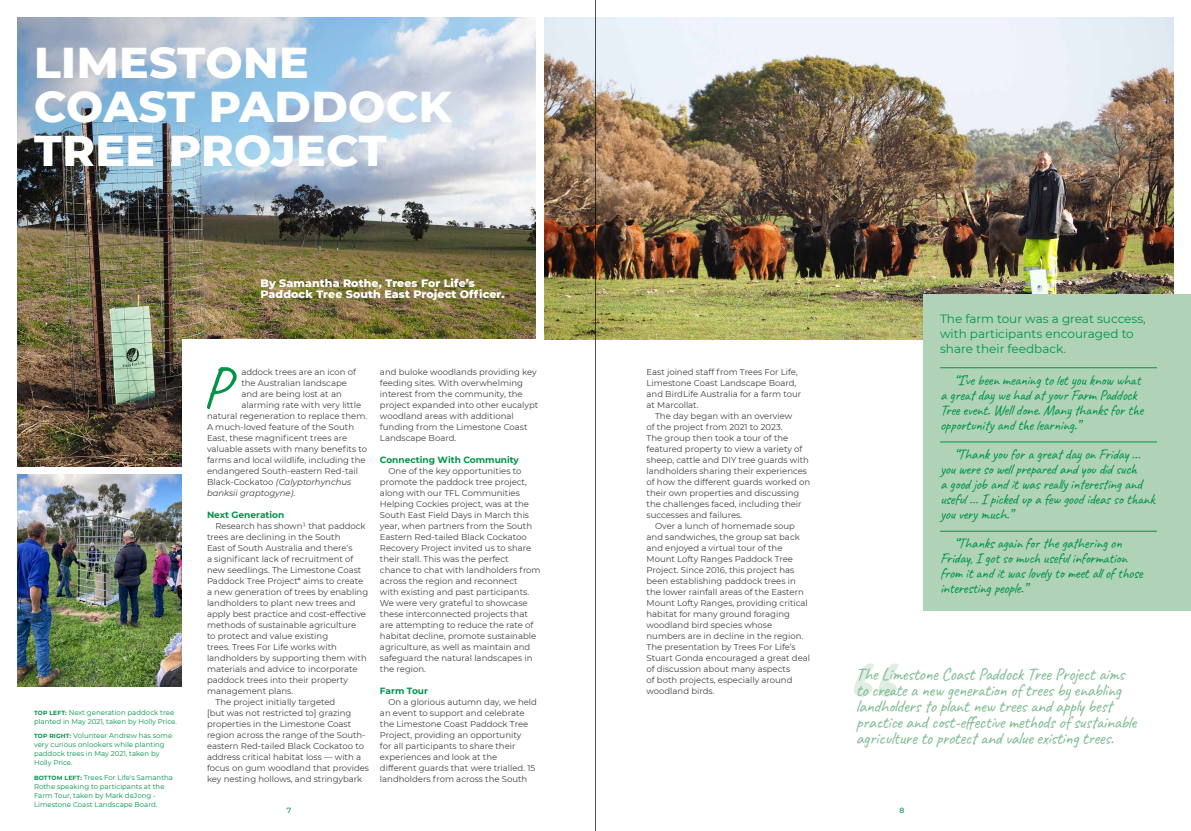
<style>
.page{position:relative;width:1191px;height:831px;background:#fff}
.page>*{position:absolute;margin:0;border:0;box-sizing:border-box;transform-origin:0 0}
.t1{font:59px "Caveat";color:#009448}
.t2{font:800 44px/44px "Montserrat";letter-spacing:.01em;color:#fff}
.t3{font:18px/16px "Caveat";letter-spacing:-.025em;color:#80bd92}
.t4{font:15px/15px "Caveat";letter-spacing:-.025em;color:#009448}
.t5{font:12px/15px "Montserrat";color:#009448}
.t6{font:800 11px/11px "Montserrat";letter-spacing:.01em;color:#fff}
.t7{font:700 9px "Montserrat";color:#009448}
.t8{font:8.5px/11px "Montserrat";color:#414042}
.t9{font:italic 8.5px "Montserrat";color:#414042}
.t10{font:500 7.5px "Montserrat";color:#009448}
.t11{font:7px/9px "Montserrat";color:#009448}
.s1{font-weight:700;font-size:6px}
.s2{font-style:normal}
</style>
<div class="page">
<img style="left:17px;top:17px;width:519px;height:449px">
<div style="left:181px;top:339px;width:414px;height:492px;background:#fff"></div>
<svg style="left:854px;top:663px;width:44px;height:34px"></svg>
<img style="left:544px;top:17px;width:630px;height:322px">
<div style="left:923px;top:294px;width:268px;height:316px;background:#b0d3b8"></div>
<hr style="left:940px;top:367px;width:217px;height:1px;background:#009448">
<hr style="left:940px;top:441px;width:217px;height:1px;background:#009448">
<hr style="left:940px;top:531px;width:217px;height:1px;background:#009448">
<img style="left:17px;top:475px;width:164px;height:211px">
<hr style="left:595px;top:0;width:1px;height:831px;background:#000">
<h2 class="t2" style="left:34px;top:38px;width:419px">LIMESTONE<br>COAST PADDOCK<br>TREE PROJECT</h2>
<p class="t11" style="left:34px;top:707px;width:144px"><span class="s1">TOP LEFT:</span> Next generation paddock tree planted in May 2021, taken by Holly Price.</p>
<p class="t11" style="left:34px;top:731px;width:140px"><span class="s1">TOP RIGHT:</span> Volunteer Andrew has some very curious onlookers while planting paddock trees in May 2021, taken by<br>Holly Price.</p>
<p class="t11" style="left:34px;top:772px;width:141px"><span class="s1">BOTTOM LEFT:</span> Trees For Life's Samantha Rothe speaking to participants at the Farm Tour, taken by Mark deJong - Limestone Coast Landscape Board.</p>
<p class="t6" style="left:260px;top:277px;width:246px">By Samantha Rothe, Trees For Life’s<br>Paddock Tree South East Project Officer.</p>
<h1 class="t1" style="left:202px;top:349px;width:29px">P</h1>
<p class="t8" style="left:241px;top:366px;width:116px">addock trees are an icon of</p>
<p class="t8" style="left:241px;top:377px;width:107px">the Australian landscape</p>
<p class="t8" style="left:241px;top:388px;width:102px">and are being lost at an</p>
<p class="t8" style="left:241px;top:399px;width:121px">alarming rate with very little</p>
<p class="t8" style="left:207px;top:410px;width:162px">natural regeneration to replace them.</p>
<p class="t8" style="left:207px;top:421px;width:149px">A much-loved feature of the South</p>
<p class="t8" style="left:207px;top:432px;width:142px">East, these magnificent trees are</p>
<p class="t8" style="left:207px;top:443px;width:162px">valuable assets with many benefits to</p>
<p class="t8" style="left:207px;top:454px;width:160px">farms and local wildlife, including the</p>
<p class="t8" style="left:207px;top:465px;width:152px">endangered South-eastern Red-tail</p>
<p class="t9" style="left:207px;top:476px;width:146px"><span class="s2">Black-Cockatoo</span> (Calyptorhynchus</p>
<p class="t9" style="left:207px;top:487px;width:90px">banksii graptogyne)<span class="s2">.</span></p>
<p class="t7" style="left:207px;top:508px;width:79px">Next Generation</p>
<p class="t8" style="left:215px;top:520px;width:152px">Research has shown¹ that paddock</p>
<p class="t8" style="left:207px;top:531px;width:135px">trees are declining in the South</p>
<p class="t8" style="left:207px;top:542px;width:147px">East of South Australia and there’s</p>
<p class="t8" style="left:207px;top:553px;width:148px">a significant lack of recruitment of</p>
<p class="t8" style="left:207px;top:564px;width:156px">new seedlings. The Limestone Coast</p>
<p class="t8" style="left:207px;top:575px;width:158px">Paddock Tree Project* aims to create</p>
<p class="t8" style="left:207px;top:586px;width:163px">a new generation of trees by enabling</p>
<p class="t8" style="left:207px;top:597px;width:150px">landholders to plant new trees and</p>
<p class="t8" style="left:207px;top:608px;width:160px">apply best practice and cost-effective</p>
<p class="t8" style="left:207px;top:619px;width:151px">methods of sustainable agriculture</p>
<p class="t8" style="left:207px;top:630px;width:123px">to protect and value existing</p>
<p class="t8" style="left:207px;top:641px;width:131px">trees. Trees For Life works with</p>
<p class="t8" style="left:207px;top:652px;width:161px">landholders by supporting them with</p>
<p class="t8" style="left:207px;top:663px;width:152px">materials and advice to incorporate</p>
<p class="t8" style="left:207px;top:674px;width:143px">paddock trees into their property</p>
<p class="t8" style="left:207px;top:685px;width:88px">management plans.</p>
<p class="t8" style="left:215px;top:696px;width:121px">The project initially targeted</p>
<p class="t8" style="left:207px;top:707px;width:146px">[but was not restricted to] grazing</p>
<p class="t8" style="left:207px;top:718px;width:146px">properties in the Limestone Coast</p>
<p class="t8" style="left:207px;top:729px;width:160px">region across the range of the South-</p>
<p class="t8" style="left:207px;top:740px;width:159px">eastern Red-tailed Black Cockatoo to</p>
<p class="t8" style="left:207px;top:751px;width:156px">address critical habitat loss — with a</p>
<p class="t8" style="left:207px;top:762px;width:164px">focus on gum woodland that provides</p>
<p class="t8" style="left:207px;top:773px;width:157px">key nesting hollows, and stringybark</p>
<p class="t8" style="left:380px;top:366px;width:160px">and buloke woodlands providing key feeding sites. With overwhelming interest from the community, the project expanded into other eucalypt woodland areas with additional funding from the Limestone Coast<br>Landscape Board.</p>
<p class="t7" style="left:380px;top:453px;width:140px">Connecting With Community</p>
<p class="t8" style="left:380px;top:465px;width:162px;text-indent:8px">One of the key opportunities to promote the paddock tree project, along with our TFL Communities Helping Cockies project, was at the South East Field Days in March this year, when partners from the South Eastern Red-tailed Black Cockatoo Recovery Project invited us to share their stall. This was the perfect chance to chat with landholders from across the region and reconnect<br>with existing and past participants.<br>We were very grateful to showcase these interconnected projects that are attempting to reduce the rate of habitat decline, promote sustainable agriculture, as well as maintain and safeguard the natural landscapes in the region.</p>
<p class="t7" style="left:380px;top:684px;width:50px">Farm Tour</p>
<p class="t8" style="left:380px;top:696px;width:158px;text-indent:8px">On a glorious autumn day, we held an event to support and celebrate the Limestone Coast Paddock Tree Project, providing an opportunity<br>for all participants to share their experiences and look at the<br>different guards that were trialled. 15 landholders from across the South</p>
<p class="t8" style="left:646px;top:366px;width:156px">East joined staff from Trees For Life,<br>Limestone Coast Landscape Board, and BirdLife Australia for a farm tour at Marcollat.</p>
<p class="t8" style="left:655px;top:410px;width:139px">The day began with an overview</p>
<p class="t8" style="left:646px;top:421px;width:138px">of the project from 2021 to 2023.</p>
<p class="t8" style="left:646px;top:432px;width:143px">The group then took a tour of the</p>
<p class="t8" style="left:646px;top:443px;width:157px">featured property to view a variety of</p>
<p class="t8" style="left:646px;top:454px;width:164px">sheep, cattle and DIY tree guards with</p>
<p class="t8" style="left:646px;top:465px;width:162px">landholders sharing their experiences</p>
<p class="t8" style="left:646px;top:476px;width:165px">of how the different guards worked on</p>
<p class="t8" style="left:646px;top:487px;width:154px">their own properties and discussing</p>
<p class="t8" style="left:646px;top:498px;width:157px">the challenges faced, including their</p>
<p class="t8" style="left:646px;top:509px;width:97px">successes and failures.</p>
<p class="t8" style="left:655px;top:520px;width:141px">Over a lunch of homemade soup</p>
<p class="t8" style="left:646px;top:531px;width:155px">and sandwiches, the group sat back</p>
<p class="t8" style="left:646px;top:542px;width:137px">and enjoyed a virtual tour of the</p>
<p class="t8" style="left:646px;top:553px;width:148px">Mount Lofty Ranges Paddock Tree</p>
<p class="t8" style="left:646px;top:564px;width:149px">Project. Since 2016, this project has</p>
<p class="t8" style="left:646px;top:575px;width:151px">been establishing paddock trees in</p>
<p class="t8" style="left:646px;top:586px;width:159px">the lower rainfall areas of the Eastern</p>
<p class="t8" style="left:646px;top:597px;width:163px">Mount Lofty Ranges, providing critical</p>
<p class="t8" style="left:646px;top:608px;width:145px">habitat for many ground foraging</p>
<p class="t8" style="left:646px;top:619px;width:127px">woodland bird species whose</p>
<p class="t8" style="left:646px;top:630px;width:158px">numbers are in decline in the region.</p>
<p class="t8" style="left:646px;top:641px;width:151px">The presentation by Trees For Life’s</p>
<p class="t8" style="left:646px;top:652px;width:165px">Stuart Gonda encouraged a great deal</p>
<p class="t8" style="left:646px;top:663px;width:145px">of discussion about many aspects</p>
<p class="t8" style="left:646px;top:674px;width:147px">of both projects, especially around</p>
<p class="t8" style="left:646px;top:685px;width:69px">woodland birds.</p>
<h3 class="t5" style="left:940px;top:311px;width:207px">The farm tour was a great success, with participants encouraged to share their feedback.</h3>
<h3 class="t4" style="left:940px;top:372px;width:205px;text-indent:14px">“I’ve been meaning to let you know what a great day we had at your Farm Paddock Tree event. Well done. Many thanks for the opportunity and the learning.”</h3>
<h3 class="t4" style="left:940px;top:447px;width:216px;text-indent:14px">“Thank you for a great day on Friday … you were so well prepared and you did such<br>a good job and it was really interesting and useful … I picked up a few good ideas so thank you very much.”</h3>
<h3 class="t4" style="left:940px;top:536px;width:204px;text-indent:14px">“Thanks again for the gathering on Friday, I got so much useful information from it and it was lovely to meet all of those interesting people.”</h3>
<p class="t3" style="left:856px;top:666px;width:282px">The Limestone Coast Paddock Tree Project aims to create a new generation of trees by enabling landholders to plant new trees and apply best practice and cost-effective methods of sustainable agriculture to protect and value existing trees.</p>
<p class="t10" style="left:287px;top:805px;width:6px">7</p>
<p class="t10" style="left:899px;top:805px;width:6px">8</p>
</div>
